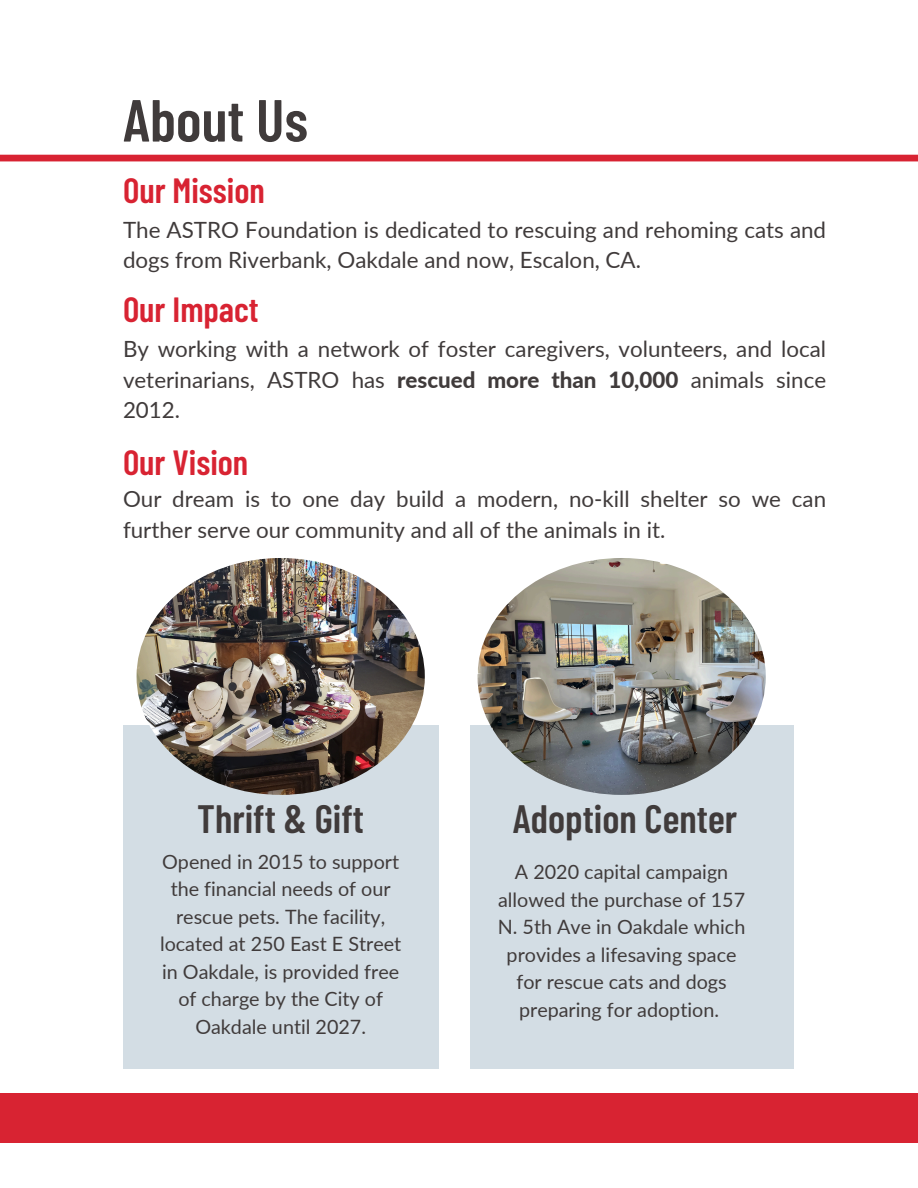
<style>
.page{position:relative;width:918px;height:1188px;background:#fff}
.page>*{position:absolute;margin:0;border:0;box-sizing:border-box;transform-origin:0 0}
.t1{font:600 59.25px "Barlow Condensed";color:#403b3b}
.t2{font:600 39.45px "Barlow Condensed";color:#403b3b}
.t3{font:600 34.95px "Barlow Condensed";color:#d82332}
.t4{font:22.35px/30.3px "Lato";color:#403b3b}
.t5{font:19.8px/27.5px "Lato";color:#403b3b;text-align:center}
.s1{font-weight:800}
</style>
<div class="page">
<div style="left:0;top:1094px;width:918px;height:49px;background:#d82332"></div>
<div style="left:471px;top:725px;width:323px;height:344px;background:#d3dde4"></div>
<div style="left:123px;top:725px;width:315px;height:344px;background:#d3dde4"></div>
<div style="left:0;top:155px;width:918px;height:6px;background:#d82332"></div>
<img style="left:137px;top:558px;width:287px;height:237px;border-radius:50%">
<img style="left:477px;top:558px;width:288px;height:237px;border-radius:50%">
<h1 class="t1" style="left:123px;top:82px;width:186px">About Us</h1>
<h3 class="t3" style="left:123px;top:168px;width:143px">Our Mission</h3>
<p class="t4" style="left:123px;top:214px;width:705px">The ASTRO Foundation is dedicated to rescuing and rehoming cats and dogs from Riverbank, Oakdale and now, Escalon, CA.</p>
<h3 class="t3" style="left:123px;top:287px;width:137px">Our Impact</h3>
<p class="t4" style="left:123px;top:333px;width:705px;text-align:justify">By working with a network of foster caregivers, volunteers, and local veterinarians, ASTRO has <span class="s1">rescued more than 10,000</span> animals since 2012.</p>
<h3 class="t3" style="left:123px;top:440px;width:127px">Our Vision</h3>
<p class="t4" style="left:123px;top:484px;width:705px">Our dream is to one day build a modern, no-kill shelter so we can further serve our community and all of the animals in it.</p>
<h2 class="t2" style="left:197px;top:794px;width:168px">Thrift &amp; Gift</h2>
<p class="t5" style="left:160px;top:847px;width:243px">Opened in 2015 to support the financial needs of our rescue pets. The facility, located at 250 East E Street in Oakdale, is provided free of charge by the City of<br>Oakdale until 2027.</p>
<p class="t5" style="left:498px;top:858px;width:249px">A 2020 capital campaign allowed the purchase of 157<br>N. 5th Ave in Oakdale which provides a lifesaving space for rescue cats and dogs preparing for adoption.</p>
<h2 class="t2" style="left:513px;top:794px;width:226px">Adoption Center</h2>
</div>
